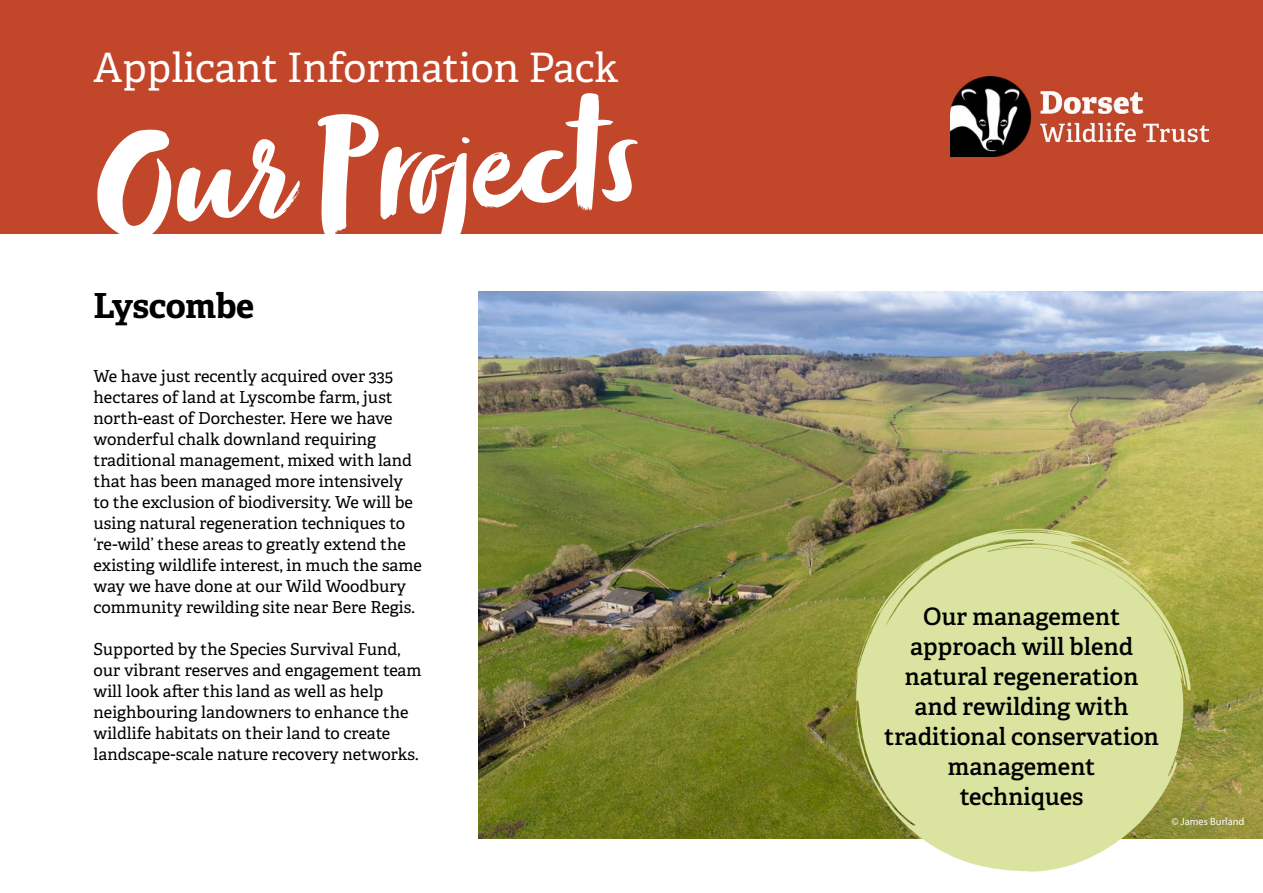
<style>
.page{position:relative;width:1263px;height:893px;background:#fff}
.page>*{position:absolute;margin:0;border:0;box-sizing:border-box;transform-origin:0 0}
.t1{font:162px "Zooja Pro";color:#fff}
.t2{font:40.5px "Adelle";color:#fff}
.t3{font:700 34.5px "Adelle";letter-spacing:-.015em;color:#000}
.t4{font:600 24px/30px "Adelle";color:#000;text-align:center}
.t5{font:16.5px/21px "Adelle";color:#000}
.t6{font:10.5px "Myriad Pro";color:#fff}
</style>
<div class="page">
<div style="left:0;top:0;width:1263px;height:234px;background:#c24629"></div>
<img style="left:950px;top:76px;width:259px;height:81px">
<img style="left:478px;top:292px;width:785px;height:547px">
<svg style="left:856px;top:528px;width:330px;height:344px;background:#d1d999"></svg>
<svg style="left:954px;top:539px;width:237px;height:152px;background:#d2da91"></svg>
<svg style="left:854px;top:551px;width:87px;height:223px;background:#c5ce84"></svg>
<h2 class="t2" style="left:94px;top:42px;width:526px">Applicant Information Pack</h2>
<h1 class="t1" style="left:88px;top:88px;width:543px;rotate:-3deg">Our Projects</h1>
<h3 class="t3" style="left:94px;top:284px;width:162px">Lyscombe</h3>
<p class="t5" style="left:94px;top:366px;width:330px">We have just recently acquired over 335 hectares of land at Lyscombe farm, just north-east of Dorchester. Here we have wonderful chalk downland requiring traditional management, mixed with land that has been managed more intensively to the exclusion of biodiversity. We will be using natural regeneration techniques to ‘re-wild’ these areas to greatly extend the existing wildlife interest, in much the same way we have done at our Wild Woodbury community rewilding site near Bere Regis.</p>
<p class="t5" style="left:94px;top:639px;width:330px">Supported by the Species Survival Fund, our vibrant reserves and engagement team will look after this land as well as help neighbouring landowners to enhance the wildlife habitats on their land to create landscape-scale nature recovery networks.</p>
<h3 class="t4" style="left:884px;top:602px;width:276px">Our management approach will blend natural regeneration and rewilding with traditional conservation management techniques</h3>
<p class="t6" style="left:1171px;top:815px;width:74px">© James Burland</p>
</div>
